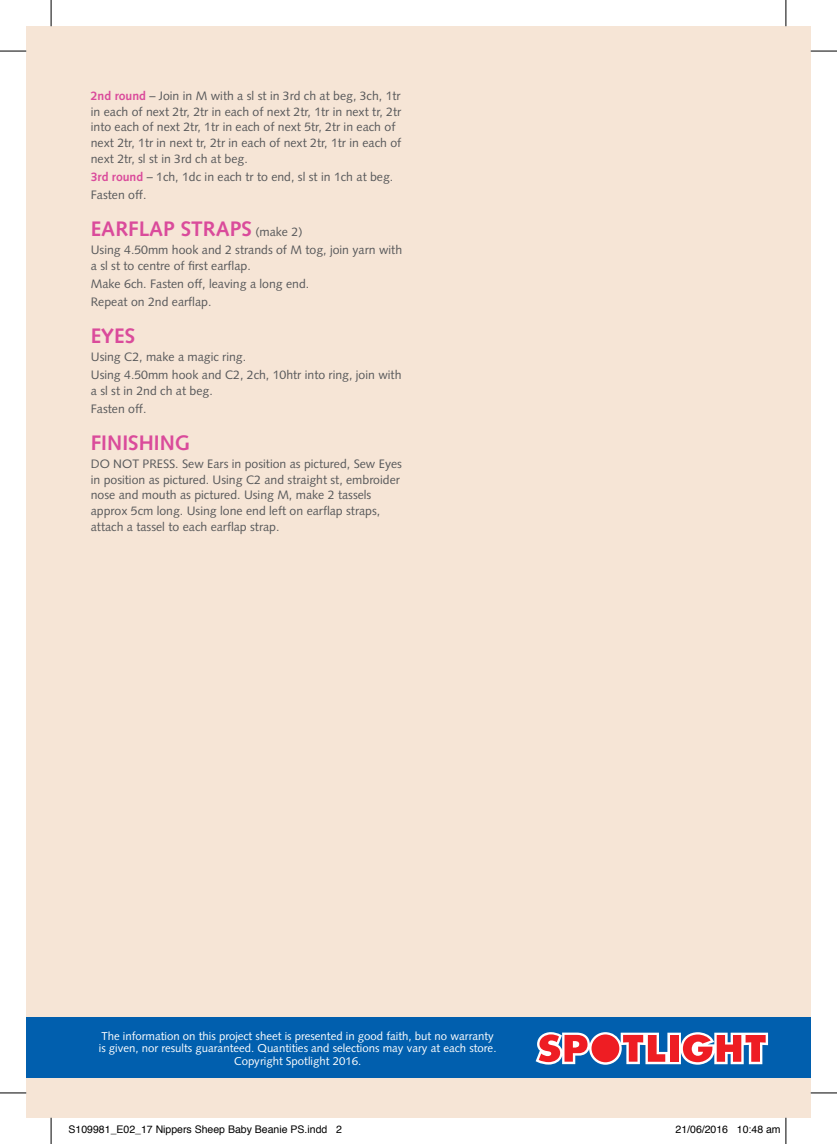
<style>
.page{position:relative;width:837px;height:1144px;background:#fff}
.page>*{position:absolute;margin:0;border:0;box-sizing:border-box;transform-origin:0 0}
.t1{font:700 21px "Syntax LT Std";color:#da4b9b}
.t2{font:12.25px/15.8px "Syntax LT Std";color:#57585a}
.t3{font:11.38px/12.6px "Syntax LT Std";color:#fff;text-align:center}
.t4{font:10.5px "Helvetica";color:#000}
.s1{font-weight:700;color:#da4b9b}
.s2{font-weight:400;font-size:12.25px;color:#57585a}
</style>
<div class="page">
<div style="left:26px;top:26px;width:784px;height:1092px;background:#f6e5d6"></div>
<div style="left:26px;top:1017px;width:784px;height:61px;background:#015fae"></div>
<svg style="left:535px;top:1032px;width:232px;height:33px"></svg>
<svg style="left:0;top:51px;width:26px;height:1px"></svg>
<svg style="left:810px;top:51px;width:26px;height:1px"></svg>
<svg style="left:0;top:1092px;width:26px;height:1px"></svg>
<svg style="left:810px;top:1092px;width:26px;height:1px"></svg>
<svg style="left:51px;top:0;width:1px;height:26px"></svg>
<svg style="left:51px;top:1118px;width:1px;height:26px"></svg>
<svg style="left:785px;top:0;width:1px;height:26px"></svg>
<svg style="left:785px;top:1118px;width:1px;height:26px"></svg>
<p class="t2" style="left:91px;top:88px;width:312px"><span class="s1">2nd round</span> – Join in M with a sl st in 3rd ch at beg, 3ch, 1tr in each of next 2tr, 2tr in each of next 2tr, 1tr in next tr, 2tr into each of next 2tr, 1tr in each of next 5tr, 2tr in each of next 2tr, 1tr in next tr, 2tr in each of next 2tr, 1tr in each of next 2tr, sl st in 3rd ch at beg.</p>
<p class="t2" style="left:91px;top:168px;width:304px;line-height:18.2px"><span class="s1">3rd round</span> – 1ch, 1dc in each tr to end, sl st in 1ch at beg.<br>Fasten off.</p>
<h1 class="t1" style="left:91px;top:217px;width:213px">EARFLAP STRAPS <span class="s2">(make 2)</span></h1>
<p class="t2" style="left:91px;top:242px;width:313px">Using 4.50mm hook and 2 strands of M tog, join yarn with a sl st to centre of first earflap.</p>
<p class="t2" style="left:91px;top:275px;width:220px;line-height:18.2px">Make 6ch. Fasten off, leaving a long end.<br>Repeat on 2nd earflap.</p>
<h1 class="t1" style="left:91px;top:323px;width:46px">EYES</h1>
<p class="t2" style="left:91px;top:348px;width:312px;line-height:18.2px">Using C2, make a magic ring.<br>Using 4.50mm hook and C2, 2ch, 10htr into ring, join with</p>
<p class="t2" style="left:91px;top:382px;width:123px;line-height:18.2px">a sl st in 2nd ch at beg.<br>Fasten off.</p>
<h1 class="t1" style="left:91px;top:430px;width:101px">FINISHING</h1>
<p class="t2" style="left:91px;top:456px;width:312px">DO NOT PRESS. Sew Ears in position as pictured, Sew Eyes in position as pictured. Using C2 and straight st, embroider nose and mouth as pictured. Using M, make 2 tassels approx 5cm long. Using lone end left on earflap straps, attach a tassel to each earflap strap.</p>
<p class="t3" style="left:99px;top:1029px;width:399px">The information on this project sheet is presented in good faith, but no warranty is given, nor results guaranteed. Quantities and selections may vary at each store.<br>Copyright Spotlight 2016.</p>
<p class="t4" style="left:69px;top:1122px;width:275px">S109981_E02_17 Nippers Sheep Baby Beanie PS.indd 2</p>
<p class="t4" style="left:675px;top:1122px;width:107px">21/06/2016 10:48 am</p>
</div>
